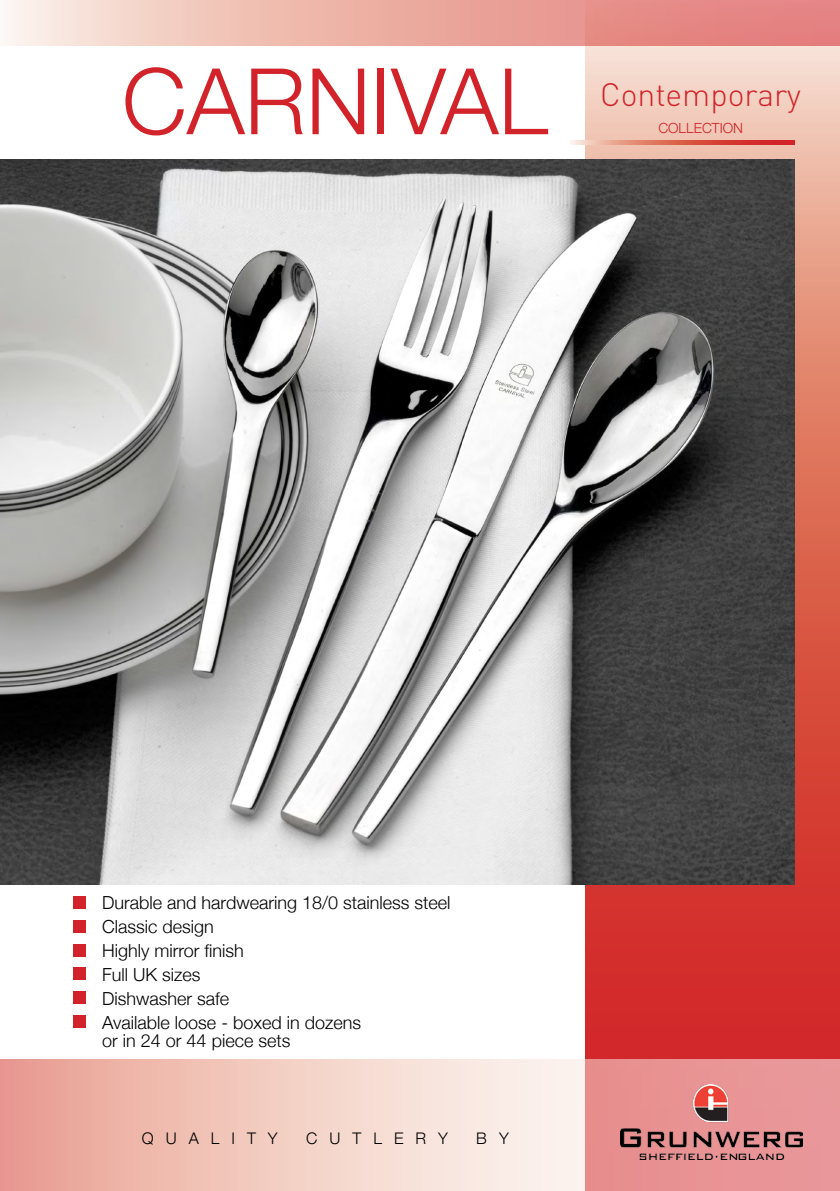
<style>
.page{position:relative;width:840px;height:1191px;background:#fff}
.page>*{position:absolute;margin:0;border:0;box-sizing:border-box;transform-origin:0 0}
.t1{font:300 91.8px "Helvetica Neue";color:#d2232a}
.t2{font:300 32px "DIN";color:#d2232a}
.t3{font:300 18px/24px "Helvetica Neue";color:#000}
.t4{font:300 16px "Helvetica Neue";letter-spacing:.75em;color:#000}
.t5{font:300 14px "Helvetica Neue";color:#cf2229}
</style>
<div class="page">
<svg style="left:585px;top:45px;width:254px;height:1014px;background:#dd6c61"></svg>
<svg style="left:0;top:1059px;width:839px;height:132px;background:#f0c1b9"></svg>
<div style="left:73px;top:896px;width:13px;height:12px;background:#d2232a"></div>
<div style="left:73px;top:920px;width:13px;height:12px;background:#d2232a"></div>
<div style="left:73px;top:943px;width:13px;height:13px;background:#d2232a"></div>
<div style="left:73px;top:967px;width:13px;height:13px;background:#d2232a"></div>
<div style="left:73px;top:991px;width:13px;height:13px;background:#d2232a"></div>
<div style="left:73px;top:1014px;width:13px;height:13px;background:#d2232a"></div>
<img style="left:620px;top:1084px;width:182px;height:75px">
<img style="left:0;top:160px;width:794px;height:724px">
<svg style="left:4px;top:0;width:835px;height:45px;background:#ecaca4"></svg>
<svg style="left:570px;top:140px;width:224px;height:5px"></svg>
<h1 class="t1" style="left:122px;top:45px;width:427px">CARNIVAL</h1>
<h2 class="t2" style="left:599px;top:75px;width:202px">Contemporary</h2>
<p class="t5" style="left:658px;top:119px;width:86px">COLLECTION</p>
<p class="t3" style="left:102px;top:890px;width:350px">Durable and hardwearing 18/0 stainless steel<br>Classic design<br>Highly mirror finish<br>Full UK sizes<br>Dishwasher safe<br>Available loose - boxed in dozens</p>
<p class="t3" style="left:102px;top:1028px;width:190px">or in 24 or 44 piece sets</p>
<p class="t4" style="left:142px;top:1128px;width:137px">QUALITY</p>
<p class="t4" style="left:306px;top:1128px;width:143px">CUTLERY</p>
<p class="t4" style="left:476px;top:1128px;width:34px">B Y</p>
</div>
